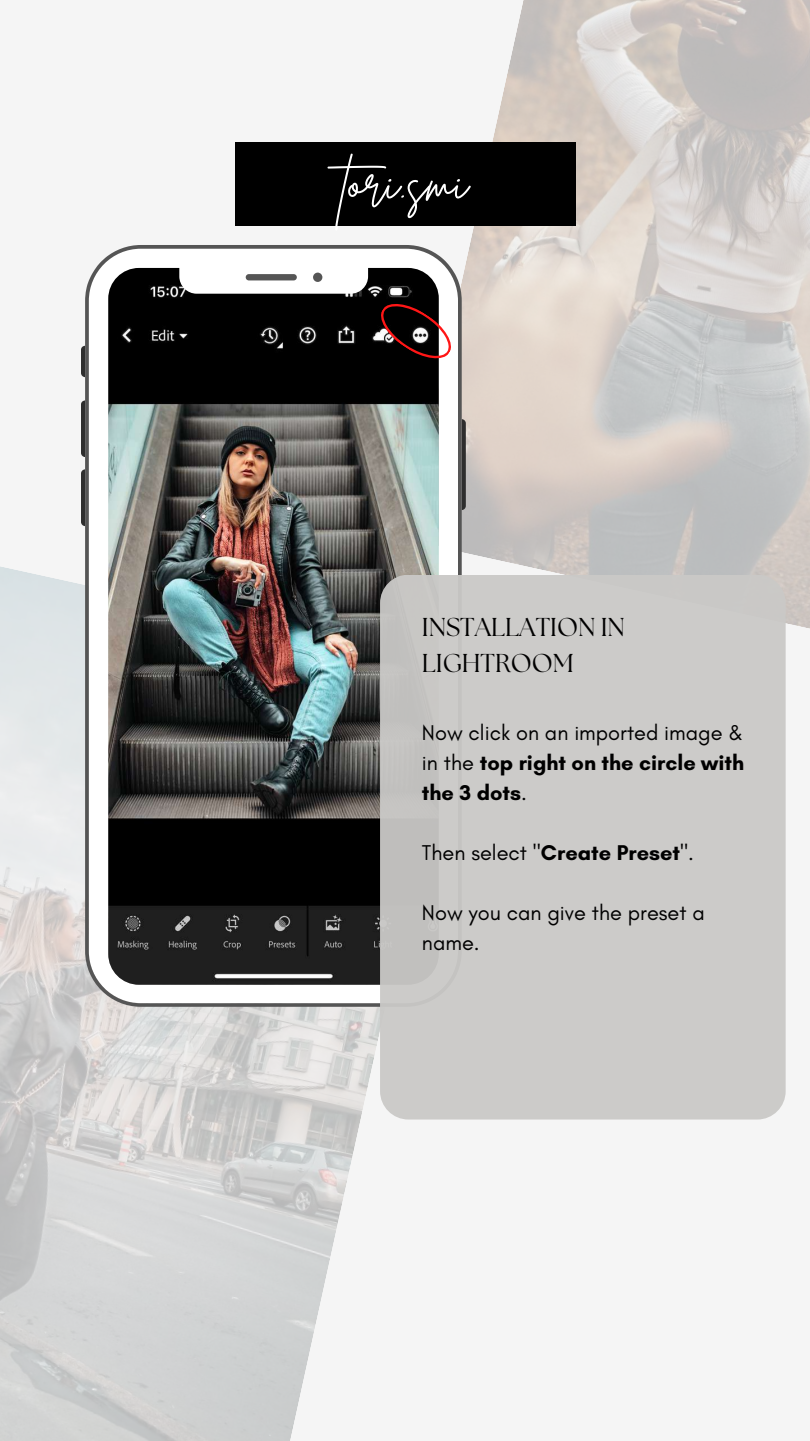
<style>
.page{position:relative;width:810px;height:1441px;background:#fff}
.page>*{position:absolute;margin:0;border:0;box-sizing:border-box;transform-origin:0 0}
.t1{font:52.3px "Brittany Signature";color:#fff}
.t2{font:25.8px/36px "The Seasons";color:#000}
.t3{font:21.8px/30px "Glacial Indifference";color:#000;text-align:justify}
.s1{font-weight:700}
</style>
<div class="page">
<div style="left:0;top:0;width:810px;height:1440px;background:#f5f5f5"></div>
<img style="left:0;top:567px;width:456px;height:873px">
<img style="left:462px;top:0;width:348px;height:629px">
<svg style="left:81px;top:346px;width:4px;height:31px"></svg>
<svg style="left:81px;top:400px;width:4px;height:57px"></svg>
<svg style="left:81px;top:469px;width:4px;height:57px"></svg>
<svg style="left:462px;top:419px;width:4px;height:91px"></svg>
<img style="left:85px;top:245px;width:377px;height:761px">
<div style="left:380px;top:574px;width:406px;height:545px;background:#cac9c7;border-radius:28px"></div>
<div style="left:235px;top:142px;width:340px;height:84px;background:#000"></div>
<svg style="left:372px;top:293px;width:88px;height:76px"></svg>
<h1 class="t1" style="left:342px;top:148px;width:128px">tori.smi</h1>
<p class="t2" style="left:422px;top:610px;width:204px">INSTALLATION IN<br>LIGHTROOM</p>
<p class="t3" style="left:422px;top:717px;width:324px">Now click on an imported image &amp; in the <span class="s1">top right on the circle with the 3 dots</span>.</p>
<p class="t3" style="left:422px;top:837px;width:274px">Then select "<span class="s1">Create Preset</span>".</p>
<p class="t3" style="left:422px;top:897px;width:284px">Now you can give the preset a name.</p>
</div>
